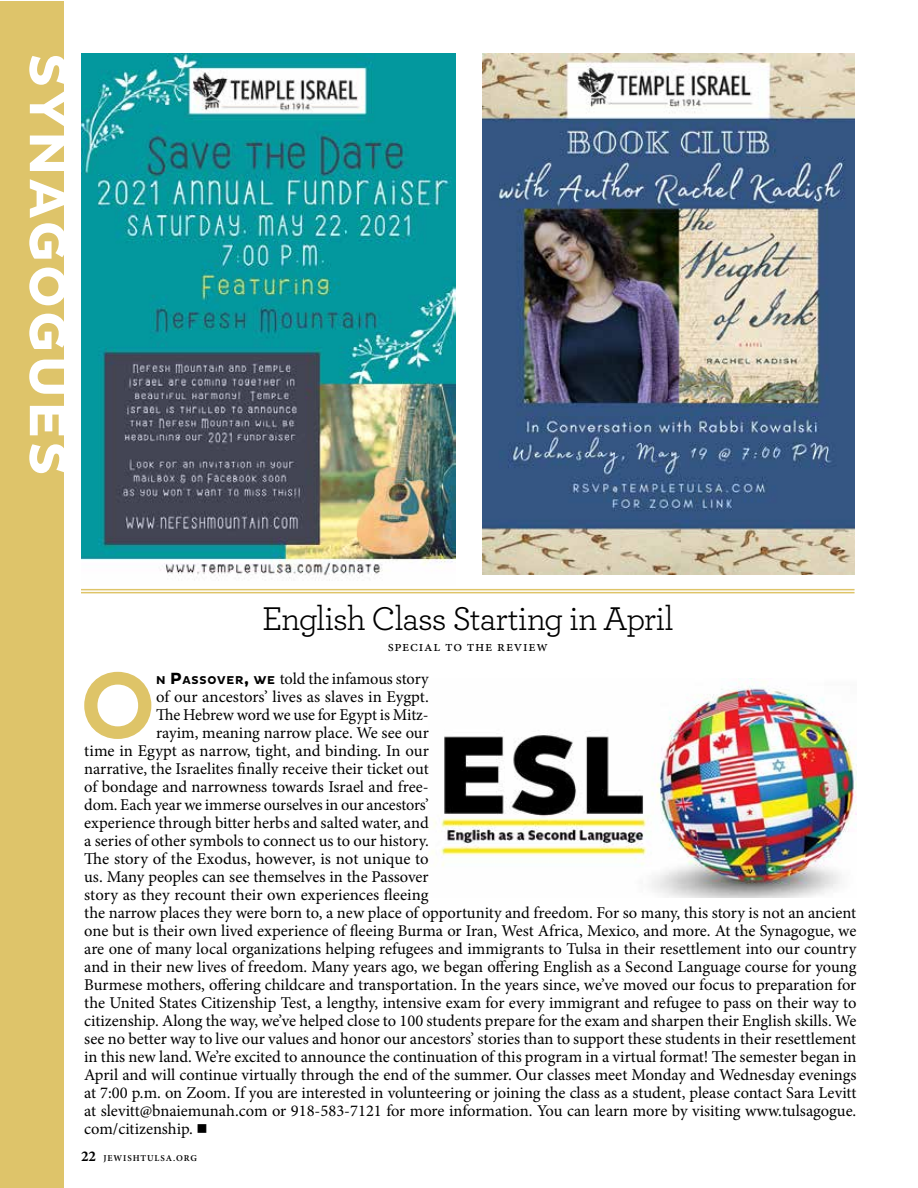
<style>
.page{position:relative;width:918px;height:1188px;background:#fff}
.page>*{position:absolute;margin:0;border:0;box-sizing:border-box;transform-origin:0 0}
.t1{font:500 95.85px "Pluto Sans";color:#dec468}
.t2{font:700 54px "Pluto Sans";letter-spacing:.065em;color:#fff}
.t3{font:34.5px "Archer";letter-spacing:-.03em;color:#000}
.t4{font:16.5px "Minion Pro";letter-spacing:-.005em;color:#000}
.t5{font:15px "Minion Pro";letter-spacing:.045em;color:#000}
.t6{font:600 9px "Minion Pro";letter-spacing:.1em;color:#000}
.s1{font-family:"Pluto Sans";font-weight:700;font-size:11.55px}
.s2{font-family:"Pluto Sans";font-weight:700}
.s3{font-weight:700;font-size:15px}
</style>
<div class="page">
<img style="left:432px;top:683px;width:424px;height:214px">
<div style="left:0;top:2px;width:64px;height:1186px;background:#dec46a"></div>
<img style="left:81px;top:54px;width:375px;height:526px">
<img style="left:482px;top:54px;width:373px;height:521px">
<hr style="left:81px;top:592px;width:774px;height:1px;background:#dec468">
<hr style="left:81px;top:589px;width:774px;height:1px;background:#dec468">
<h2 class="t2" style="left:79px;top:53px;width:424px;rotate:90deg">SYNAGOGUES</h2>
<h3 class="t3" style="left:262px;top:595px;width:413px">English Class Starting in April</h3>
<p class="t5" style="left:388px;top:636px;width:161px">special to the Review</p>
<h1 class="t1" style="left:79px;top:651px;width:78px">O</h1>
<p class="t4" style="left:156px;top:668px;width:274px"><span class="s1">N</span> <span class="s2">P</span><span class="s1">ASSOVER</span><span class="s2">,</span> <span class="s1">WE</span> told the infamous story</p>
<p class="t4" style="left:156px;top:686px;width:274px">of our ancestors’ lives as slaves in Eygpt.</p>
<p class="t4" style="left:156px;top:704px;width:274px">The Hebrew word we use for Egypt is Mitz-</p>
<p class="t4" style="left:156px;top:722px;width:274px">rayim, meaning narrow place. We see our</p>
<p class="t4" style="left:84px;top:740px;width:346px">time in Egypt as narrow, tight, and binding. In our</p>
<p class="t4" style="left:84px;top:758px;width:346px">narrative, the Israelites finally receive their ticket out</p>
<p class="t4" style="left:84px;top:776px;width:346px">of bondage and narrowness towards Israel and free-</p>
<p class="t4" style="left:84px;top:794px;width:346px">dom. Each year we immerse ourselves in our ancestors’</p>
<p class="t4" style="left:84px;top:812px;width:346px">experience through bitter herbs and salted water, and</p>
<p class="t4" style="left:84px;top:830px;width:346px">a series of other symbols to connect us to our history.</p>
<p class="t4" style="left:84px;top:848px;width:346px">The story of the Exodus, however, is not unique to</p>
<p class="t4" style="left:84px;top:866px;width:346px">us. Many peoples can see themselves in the Passover</p>
<p class="t4" style="left:84px;top:884px;width:346px">story as they recount their own experiences fleeing</p>
<p class="t4" style="left:84px;top:902px;width:774px">the narrow places they were born to, a new place of opportunity and freedom. For so many, this story is not an ancient</p>
<p class="t4" style="left:84px;top:920px;width:774px">one but is their own lived experience of fleeing Burma or Iran, West Africa, Mexico, and more. At the Synagogue, we</p>
<p class="t4" style="left:84px;top:938px;width:774px">are one of many local organizations helping refugees and immigrants to Tulsa in their resettlement into our country</p>
<p class="t4" style="left:84px;top:956px;width:774px">and in their new lives of freedom. Many years ago, we began offering English as a Second Language course for young</p>
<p class="t4" style="left:84px;top:974px;width:774px">Burmese mothers, offering childcare and transportation. In the years since, we’ve moved our focus to preparation for</p>
<p class="t4" style="left:84px;top:992px;width:774px">the United States Citizenship Test, a lengthy, intensive exam for every immigrant and refugee to pass on their way to</p>
<p class="t4" style="left:84px;top:1010px;width:774px">citizenship. Along the way, we’ve helped close to 100 students prepare for the exam and sharpen their English skills. We</p>
<p class="t4" style="left:84px;top:1028px;width:774px">see no better way to live our values and honor our ancestors’ stories than to support these students in their resettlement</p>
<p class="t4" style="left:84px;top:1046px;width:774px">in this new land. We’re excited to announce the continuation of this program in a virtual format! The semester began in</p>
<p class="t4" style="left:84px;top:1064px;width:774px">April and will continue virtually through the end of the summer. Our classes meet Monday and Wednesday evenings</p>
<p class="t4" style="left:84px;top:1082px;width:774px">at 7:00 p.m. on Zoom. If you are interested in volunteering or joining the class as a student, please contact Sara Levitt</p>
<p class="t4" style="left:84px;top:1100px;width:774px">at slevitt@bnaiemunah.com or 918-583-7121 for more information. You can learn more by visiting www.tulsagogue.</p>
<p class="t4" style="left:84px;top:1118px;width:125px">com/citizenship. ■</p>
<p class="t6" style="left:81px;top:1152px;width:117px"><span class="s3">22</span> JEWISHTULSA.ORG</p>
</div>
